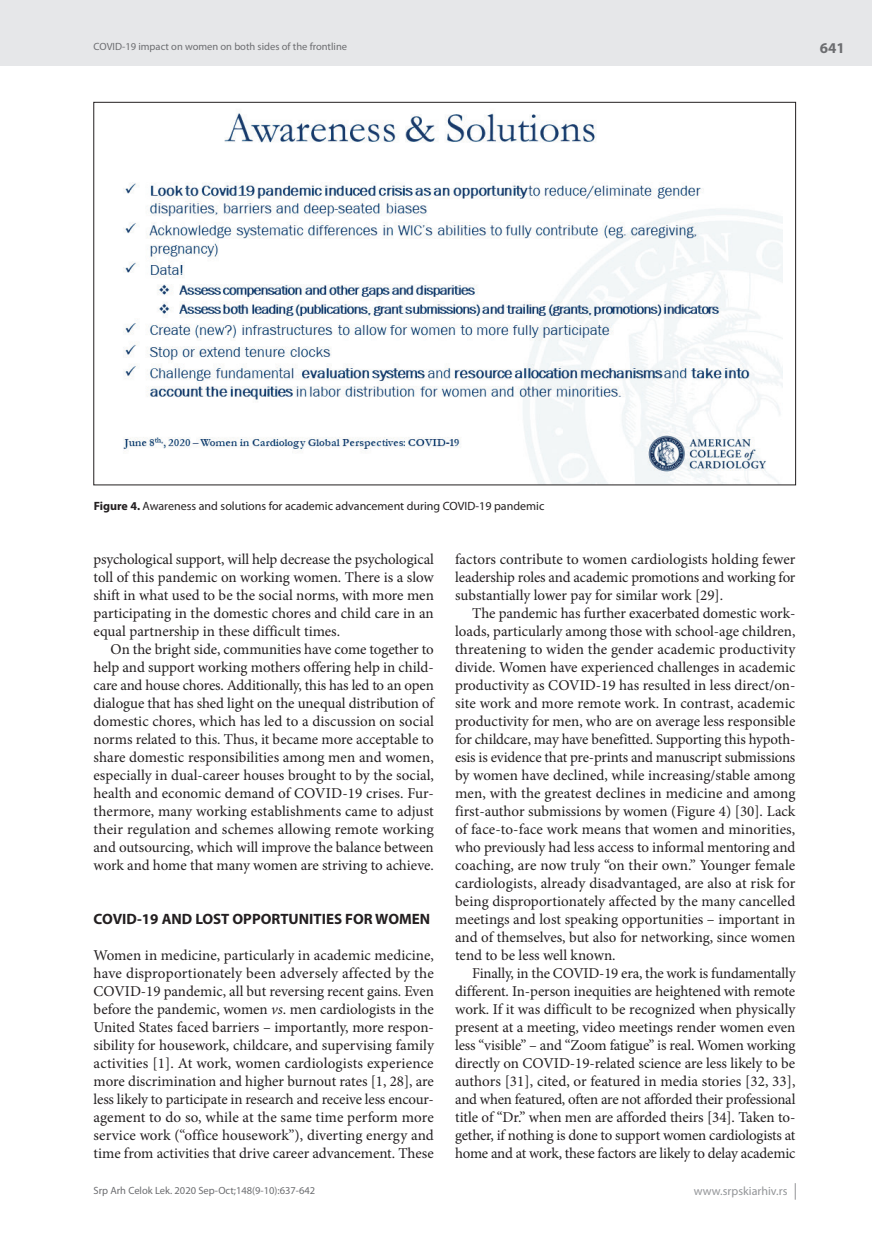
<style>
.page{position:relative;width:872px;height:1234px;background:#fff}
.page>*{position:absolute;margin:0;border:0;box-sizing:border-box;transform-origin:0 0}
.t1{font:15px/18px "Minion Pro";letter-spacing:-.005em;color:#231f20;text-align:justify}
.t2{font:700 15px "Myriad Pro";color:#231f20}
.t3{font:700 15px "Myriad Pro";color:#6c6d70}
.t4{font:12px "Myriad Pro";color:#231f20}
.t5{font:12px "Myriad Pro";color:#939598}
.t6{font:10.5px "Myriad Pro";color:#6c6d70}
.s1{font-weight:700}
.s2{font-style:italic}
</style>
<div class="page">
<div style="left:0;top:0;width:872px;height:66px;background:#e6e7e9"></div>
<svg style="left:795px;top:1183px;width:1px;height:16px"></svg>
<img style="left:123px;top:113px;width:659px;height:370px">
<p class="t6" style="left:94px;top:40px;width:255px">COVID-19 impact on women on both sides of the frontline</p>
<p class="t3" style="left:820px;top:38px;width:26px">641</p>
<p class="t4" style="left:94px;top:498px;width:452px"><span class="s1">Figure 4.</span> Awareness and solutions for academic advancement during COVID-19 pandemic</p>
<p class="t1" style="left:94px;top:550px;width:342px">psychological support, will help decrease the psychological toll of this pandemic on working women. There is a slow shift in what used to be the social norms, with more men participating in the domestic chores and child care in an equal partnership in these difficult times.</p>
<p class="t1" style="left:94px;top:640px;width:342px;text-indent:17px">On the bright side, communities have come together to help and support working mothers offering help in child&shy;care and house chores. Additionally, this has led to an open dialogue that has shed light on the unequal distribution of domestic chores, which has led to a discussion on social norms related to this. Thus, it became more acceptable to share domestic responsibilities among men and women, especially in dual-career houses brought to by the social, health and economic demand of COVID-19 crises. Fur&shy;thermore, many working establishments came to adjust their regulation and schemes allowing remote working and outsourcing, which will improve the balance between work and home that many women are striving to achieve.</p>
<p class="t2" style="left:94px;top:909px;width:338px">COVID-19 AND LOST OPPORTUNITIES FOR WOMEN</p>
<p class="t1" style="left:94px;top:946px;width:342px">Women in medicine, particularly in academic medicine, have disproportionately been adversely affected by the COVID-19 pandemic, all but reversing recent gains. Even before the pandemic, women <span class="s2">vs</span>. men cardiologists in the United States faced barriers – importantly, more respon&shy;sibility for housework, childcare, and supervising family activities [1]. At work, women cardiologists experience more discrimination and higher burnout rates [1, 28], are less likely to participate in research and receive less encour&shy;agement to do so, while at the same time perform more service work (“office housework”), diverting energy and time from activities that drive career advancement. These</p>
<p class="t1" style="left:455px;top:550px;width:342px">factors contribute to women cardiologists holding fewer leadership roles and academic promotions and working for substantially lower pay for similar work [29].</p>
<p class="t1" style="left:455px;top:604px;width:342px;text-indent:17px">The pandemic has further exacerbated domestic work&shy;loads, particularly among those with school-age children, threatening to widen the gender academic productivity divide. Women have experienced challenges in academic productivity as COVID-19 has resulted in less direct/on&shy;site work and more remote work. In contrast, academic productivity for men, who are on average less responsible for childcare, may have benefitted. Supporting this hypoth&shy;esis is evidence that pre-prints and manuscript submissions by women have declined, while increasing/stable among men, with the greatest declines in medicine and among first-author submissions by women (Figure 4) [30]. Lack of face-to-face work means that women and minorities, who previously had less access to informal mentoring and coaching, are now truly “on their own.” Younger female cardiologists, already disadvantaged, are also at risk for being disproportionately affected by the many cancelled meetings and lost speaking opportunities – important in and of themselves, but also for networking, since women tend to be less well known.</p>
<p class="t1" style="left:455px;top:964px;width:342px;text-indent:17px">Finally, in the COVID-19 era, the work is fundamentally different. In-person inequities are heightened with remote work. If it was difficult to be recognized when physically present at a meeting, video meetings render women even less “visible” – and “Zoom fatigue” is real. Women working directly on COVID-19-related science are less likely to be authors [31], cited, or featured in media stories [32, 33], and when featured, often are not afforded their professional title of “Dr.” when men are afforded theirs [34]. Taken to&shy;gether, if nothing is done to support women cardiologists at home and at work, these factors are likely to delay academic</p>
<p class="t6" style="left:94px;top:1184px;width:223px">Srp Arh Celok Lek. 2020 Sep-Oct;148(9-10):637-642</p>
<p class="t5" style="left:694px;top:1183px;width:95px">www.srpskiarhiv.rs</p>
</div>
